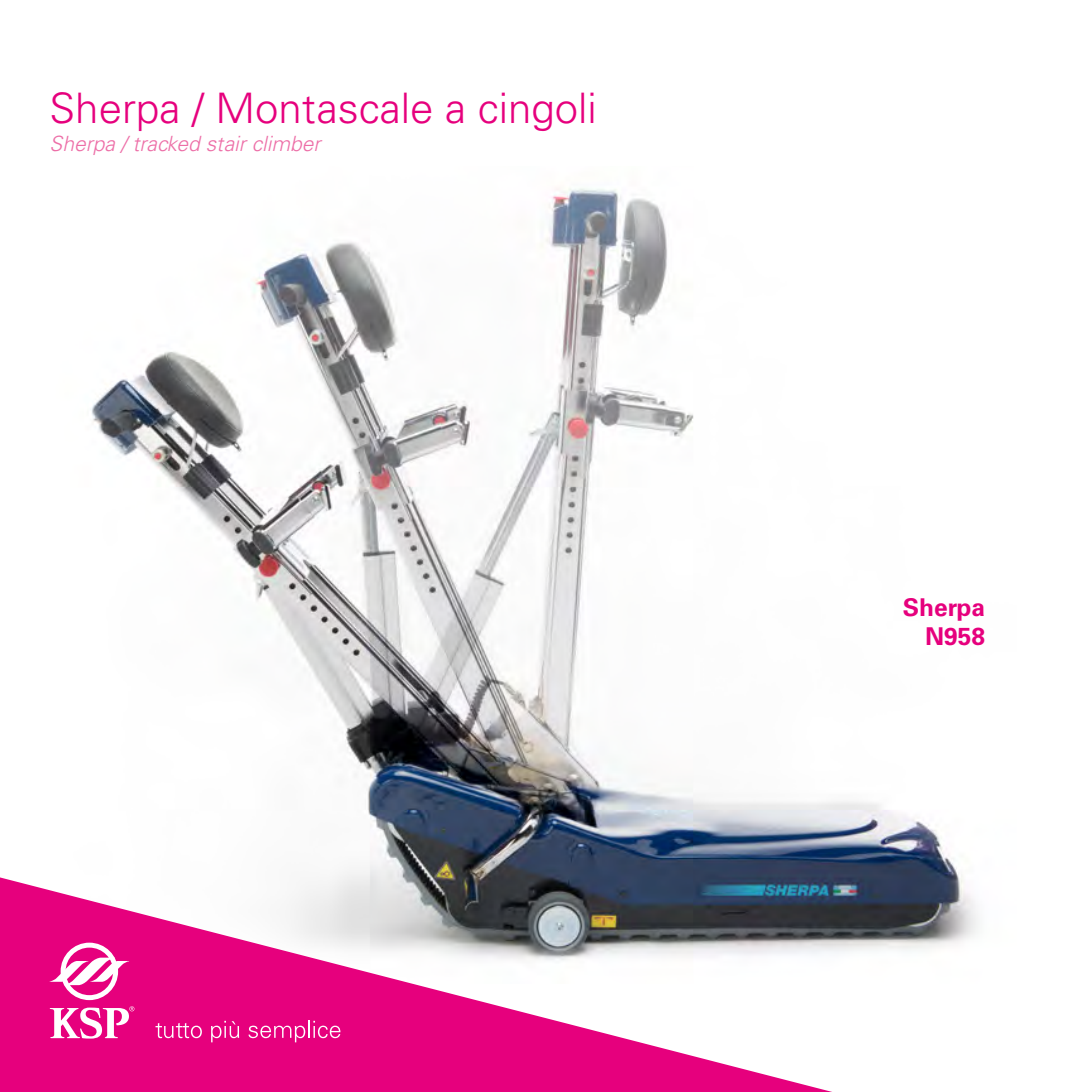
<style>
.page{position:relative;width:1092px;height:1092px;background:#fff}
.page>*{position:absolute;margin:0;border:0;box-sizing:border-box;transform-origin:0 0}
.t1{font:300 42px "Univers LT Std";color:#e6007d}
.t2{font:700 24.5px/29.4px "Univers LT Std";color:#e6007d;text-align:right}
.t3{font:italic 300 21px "Univers LT Std";color:#ed6ea7}
</style>
<div class="page">
<img style="left:90px;top:188px;width:889px;height:763px">
<svg style="left:0;top:873px;width:890px;height:218px"></svg>
<svg style="left:50px;top:942px;width:79px;height:58px"></svg>
<svg style="left:50px;top:1006px;width:84px;height:32px"></svg>
<svg style="left:155px;top:1022px;width:47px;height:16px"></svg>
<svg style="left:211px;top:1020px;width:28px;height:22px"></svg>
<svg style="left:248px;top:1020px;width:92px;height:22px"></svg>
<h1 class="t1" style="left:50px;top:83px;width:548px">Sherpa / Montascale a cingoli</h1>
<p class="t3" style="left:50px;top:131px;width:272px">Sherpa / tracked stair climber</p>
<p class="t2" style="left:902px;top:592px;width:84px">Sherpa<br>N958</p>
</div>
